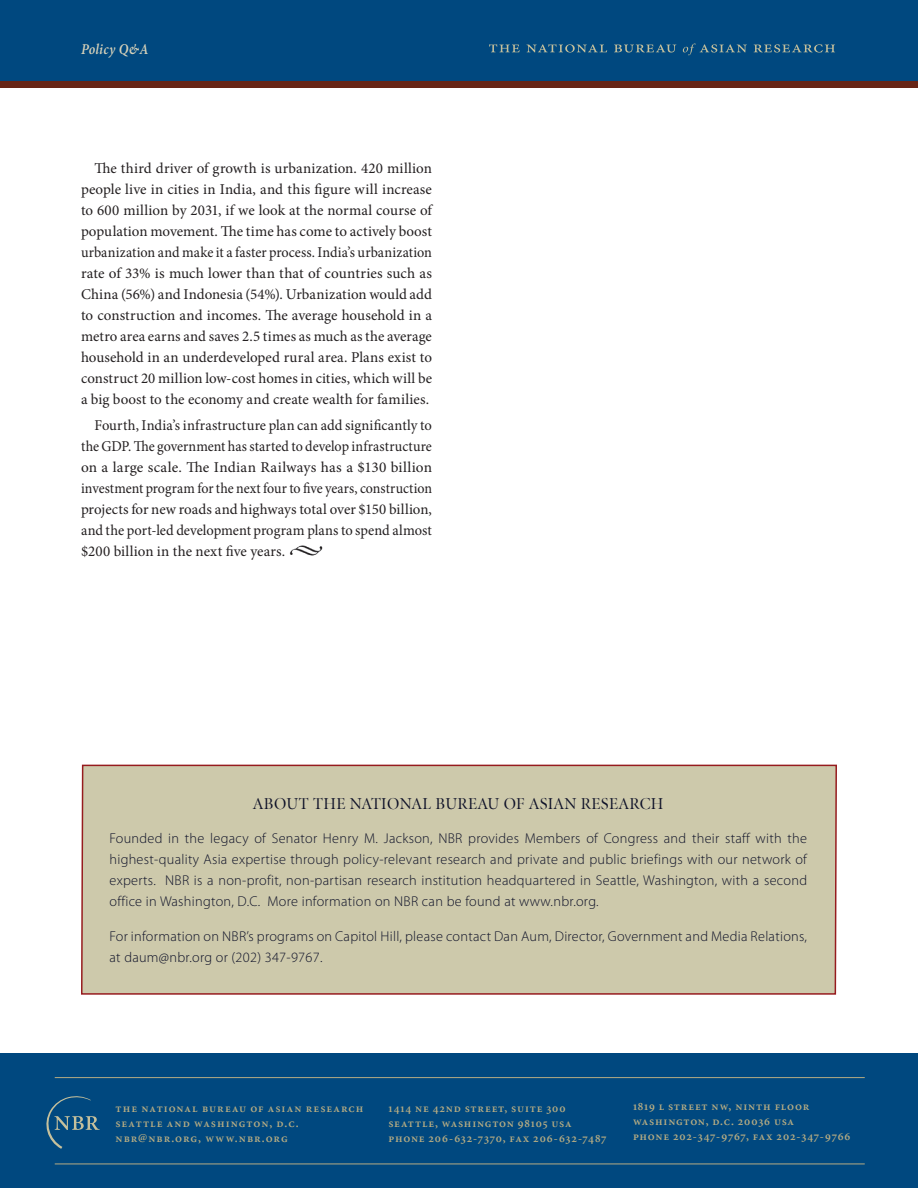
<style>
.page{position:relative;width:918px;height:1188px;background:#fff}
.page>*{position:absolute;margin:0;border:0;box-sizing:border-box;transform-origin:0 0}
.A__Pull_Quote{font:16.5px "Minion Display Regular SC";letter-spacing:.02em;color:#0e1128}
.A__Body_Text_1{font:15px/21px "Minion Pro";letter-spacing:.005em;color:#231f20;text-align:justify}
.A__Body_Text_1-2{font:italic 600 15px "Minion Pro";letter-spacing:.015em;color:#d6d1b9;scale:.9 1}
.A__Pull_Quote-2{font:300 14.25px/21px "Myriad Pro";letter-spacing:.02em;color:#0e1128;text-align:justify}
.NBR_Address{font:12px "Minion Semibold SC";letter-spacing:.07em;color:#b6ac83}
.NBR_Address-2{font:12px "Minion Semibold SC";letter-spacing:.09em;color:#b6ac83}
</style>
<div class="page">
<div style="left:0;top:0;width:918px;height:82px;background:#00487f"></div>
<div style="left:0;top:81px;width:918px;height:7px;background:#672516"></div>
<svg style="left:489px;top:44px;width:31px;height:8px"></svg>
<svg style="left:527px;top:44px;width:80px;height:9px"></svg>
<svg style="left:614px;top:44px;width:62px;height:9px"></svg>
<svg style="left:683px;top:44px;width:64px;height:11px"></svg>
<svg style="left:754px;top:44px;width:81px;height:9px"></svg>
<div style="left:81px;top:764px;width:756px;height:231px;background:#cdc9ab"></div>
<div style="left:1px;top:1053px;width:917px;height:135px;background:#00487f"></div>
<svg style="left:46px;top:1096px;width:54px;height:53px"></svg>
<hr style="left:55px;top:1077px;width:810px;height:1px;background:#b6ac83">
<hr style="left:55px;top:1164px;width:810px;height:1px;background:#b6ac83">
<img style="left:289px;top:545px;width:34px;height:11px">
<p class="A__Body_Text_1-2" style="left:81px;top:39px;width:76px">Policy Q&amp;A</p>
<p class="A__Body_Text_1" style="left:81px;top:158px;width:353px;text-indent:14px">The third driver of growth is urbanization. 420 million people live in cities in India, and this figure will increase to 600 million by 2031, if we look at the normal course of population movement. The time has come to actively boost urbanization and make it a faster process. India’s urbanization rate of 33% is much lower than that of countries such as China (56%) and Indonesia (54%). Urbanization would add to construction and incomes. The average household in a metro area earns and saves 2.5 times as much as the average household in an underdeveloped rural area. Plans exist to construct 20 million low-cost homes in cities, which will be a big boost to the economy and create wealth for families.</p>
<p class="A__Body_Text_1" style="left:81px;top:415px;width:353px;text-indent:14px">Fourth, India’s infrastructure plan can add significantly to the GDP. The government has started to develop infrastructure on a large scale. The Indian Railways has a $130 billion investment program for the next four to five years, construction projects for new roads and highways total over $150 billion, and the port-led development program plans to spend almost $200 billion in the next five years.</p>
<p class="A__Pull_Quote" style="left:253px;top:796px;width:412px">ABOUT THE NATIONAL BUREAU OF ASIAN RESEARCH</p>
<p class="A__Pull_Quote-2" style="left:110px;top:828px;width:699px">Founded in the legacy of Senator Henry M. Jackson, NBR provides Members of Congress and their staff with the highest-quality Asia expertise through policy-relevant research and private and public briefings with our network of experts. NBR is a non-profit, non-partisan research institution headquartered in Seattle, Washington, with a second office in Washington, D.C. More information on NBR can be found at www.nbr.org.</p>
<p class="A__Pull_Quote-2" style="left:110px;top:926px;width:699px">For information on NBR’s programs on Capitol Hill, please contact Dan Aum, Director, Government and Media Relations, at daum@nbr.org or (202) 347-9767.</p>
<p class="NBR_Address-2" style="left:116px;top:1102px;width:249px">the national bureau of asian research</p>
<p class="NBR_Address" style="left:116px;top:1117px;width:185px">seattle and washington, d.c.</p>
<p class="NBR_Address" style="left:116px;top:1132px;width:174px">nbr@nbr.org, www.nbr.org</p>
<p class="NBR_Address" style="left:388px;top:1102px;width:179px">1414 ne 42nd street, suite 300</p>
<p class="NBR_Address" style="left:388px;top:1117px;width:185px">seattle, washington 98105 usa</p>
<p class="NBR_Address" style="left:388px;top:1132px;width:220px">phone 206-632-7370, fax 206-632-7487</p>
<p class="NBR_Address" style="left:633px;top:1100px;width:178px">1819 l street nw, ninth floor</p>
<p class="NBR_Address" style="left:633px;top:1115px;width:163px">washington, d.c. 20036 usa</p>
<p class="NBR_Address" style="left:633px;top:1130px;width:219px">phone 202-347-9767, fax 202-347-9766</p>
</div>
